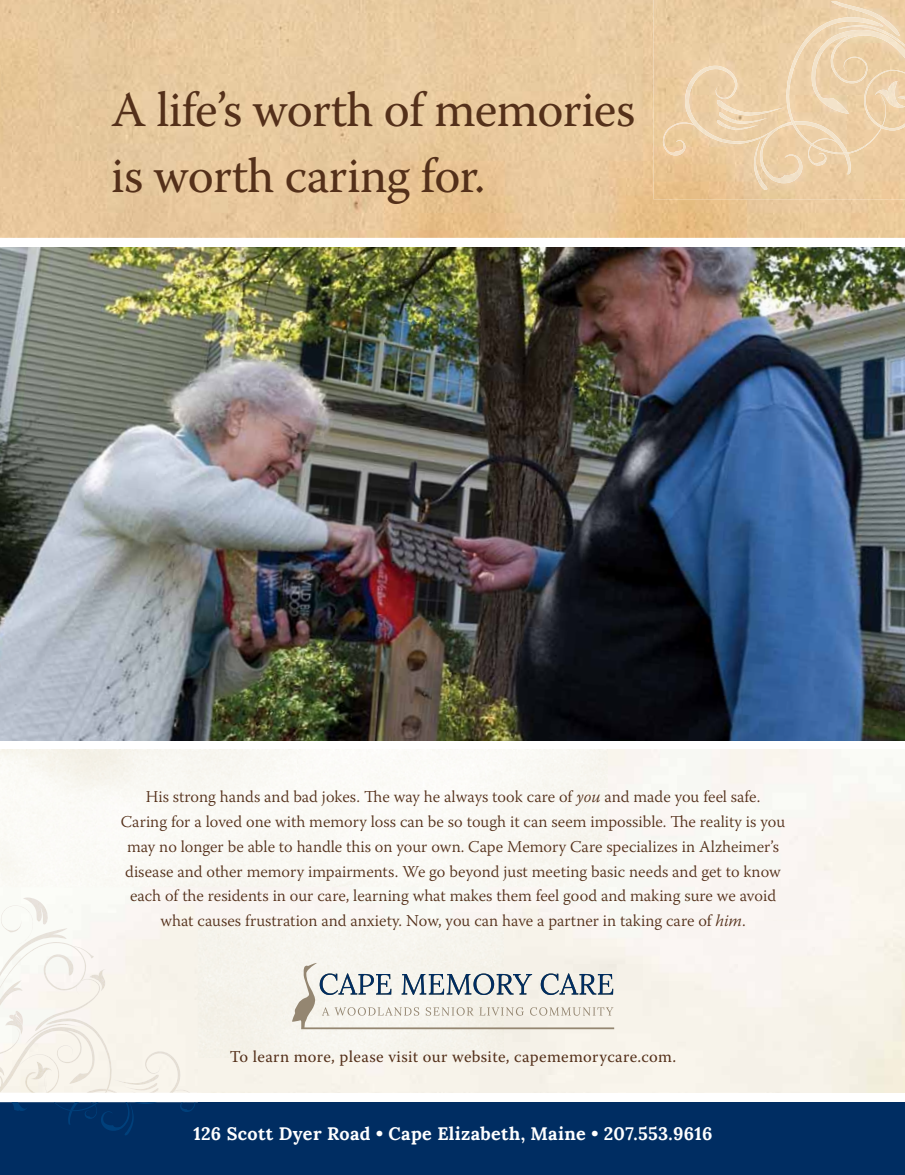
<style>
.page{position:relative;width:905px;height:1175px;background:#fff}
.page>*{position:absolute;margin:0;border:0;box-sizing:border-box;transform-origin:0 0}
.t1{font:49.5px/66px "Warnock Pro";letter-spacing:-.015em;color:#54301a}
.t2{font:700 18px "Lora";letter-spacing:.02em;color:#fff}
.t3{font:300 16.5px/24.8px "Warnock Pro";color:#54301a}
.t4{font:16.5px "Warnock Pro";letter-spacing:.02em;color:#54301a}
.s1{font-style:italic}
</style>
<div class="page">
<svg style="left:292px;top:963px;width:322px;height:66px"></svg>
<div style="left:0;top:1102px;width:904px;height:72px;background:#002d62"></div>
<img style="left:0;top:1092px;width:198px;height:11px">
<div style="left:0;top:888px;width:102px;height:130px;background:#fafbf6"></div>
<img style="left:0;top:942px;width:94px;height:48px">
<img style="left:0;top:905px;width:34px;height:23px">
<img style="left:23px;top:897px;width:26px;height:27px">
<img style="left:0;top:980px;width:23px;height:25px">
<img style="left:0;top:928px;width:68px;height:48px">
<img style="left:9px;top:1010px;width:14px;height:2px">
<img style="left:181px;top:1089px;width:9px;height:3px">
<img style="left:112px;top:1088px;width:4px;height:4px">
<img style="left:143px;top:1051px;width:38px;height:41px">
<img style="left:113px;top:1074px;width:46px;height:10px">
<img style="left:124px;top:1082px;width:34px;height:8px">
<img style="left:130px;top:1088px;width:29px;height:4px">
<img style="left:0;top:1018px;width:112px;height:74px">
<img style="left:35px;top:978px;width:67px;height:53px">
<img style="left:0;top:1027px;width:20px;height:27px">
<img style="left:89px;top:969px;width:17px;height:22px">
<svg style="left:0;top:1066px;width:4px;height:10px"></svg>
<img style="left:5px;top:1012px;width:18px;height:22px">
<img style="left:31px;top:1061px;width:21px;height:18px">
<img style="left:0;top:0;width:904px;height:238px">
<img style="left:653px;top:0;width:251px;height:199px">
<img style="left:660px;top:122px;width:34px;height:33px">
<img style="left:767px;top:121px;width:39px;height:62px">
<img style="left:779px;top:121px;width:71px;height:53px">
<img style="left:684px;top:66px;width:90px;height:78px">
<img style="left:716px;top:100px;width:68px;height:15px">
<img style="left:718px;top:112px;width:50px;height:12px">
<img style="left:716px;top:120px;width:43px;height:10px">
<img style="left:753px;top:138px;width:14px;height:52px">
<img style="left:785px;top:17px;width:119px;height:137px">
<img style="left:830px;top:2px;width:70px;height:34px">
<img style="left:875px;top:81px;width:29px;height:27px">
<img style="left:0;top:247px;width:904px;height:493px">
<svg style="left:179px;top:1102px;width:16px;height:10px"></svg>
<svg style="left:55px;top:1102px;width:102px;height:33px"></svg>
<img style="left:54px;top:1102px;width:45px;height:1px">
<svg style="left:11px;top:1102px;width:16px;height:9px"></svg>
<svg style="left:671px;top:815px;width:17px;height:12px"></svg>
<h1 class="t1" style="left:111px;top:76px;width:525px">A life’s worth of memories is worth caring for.</h1>
<p class="t3" style="left:121px;top:784px;width:641px;text-indent:261px">e way he always took care of <span class="s1">you</span> and made you feel safe.<br>Caring for a loved one with memory loss can be so tough it can seem impossible.</p>
<p class="t3" style="left:146px;top:784px;width:216px">His strong hands and bad jokes.</p>
<p class="t3" style="left:688px;top:809px;width:98px">e reality is you</p>
<p class="t3" style="left:127px;top:833px;width:653px">may no longer be able to handle this on your own. Cape Memory Care specializes in Alzheimer’s</p>
<p class="t3" style="left:125px;top:858px;width:657px">disease and other memory impairments. We go beyond just meeting basic needs and get to know</p>
<p class="t3" style="left:130px;top:883px;width:647px">each of the residents in our care, learning what makes them feel good and making sure we avoid</p>
<p class="t3" style="left:160px;top:908px;width:586px">what causes frustration and anxiety. Now, you can have a partner in taking care of <span class="s1">him</span>.</p>
<p class="t4" style="left:230px;top:1046px;width:448px">To learn more, please visit our website, capememorycare.com.</p>
<p class="t2" style="left:193px;top:1122px;width:521px">126 Scott Dyer Road • Cape Elizabeth, Maine • 207.553.9616</p>
</div>
